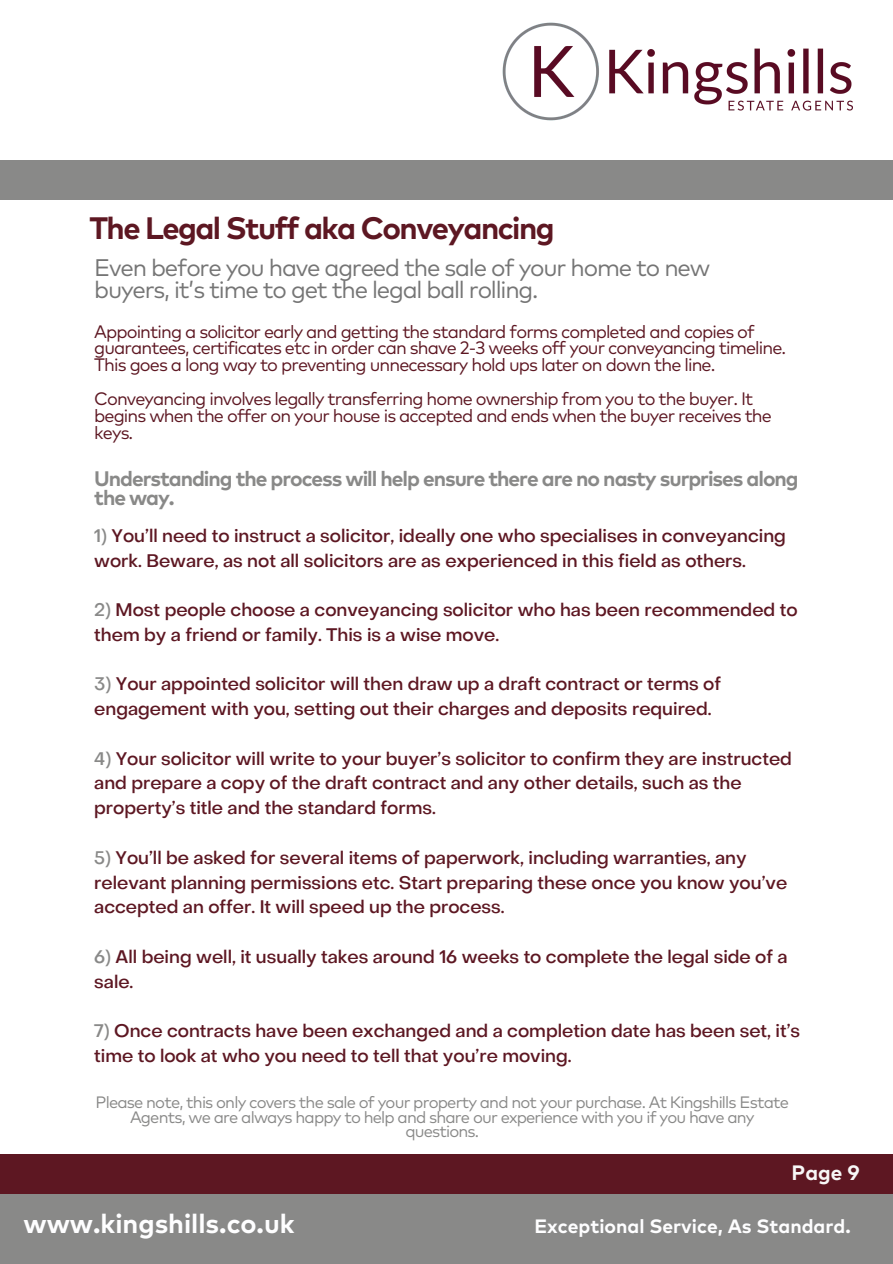
<style>
.page{position:relative;width:893px;height:1264px;background:#fff}
.page>*{position:absolute;margin:0;border:0;box-sizing:border-box;transform-origin:0 0}
.t1{font:700 31.05px "Mark Pro";letter-spacing:-.05em;color:#5d1722}
.t2{font:700 26.85px "Mark Pro";color:#fefeff}
.t3{font:24px/22.5px "Mark Pro";letter-spacing:-.05em;color:#757575}
.t4{font:700 21px/19.2px "Mark Pro";letter-spacing:-.05em;color:#898988}
.t5{font:700 20.85px "Mark Pro";color:#f7f7f7}
.t6{font:700 19.35px "Mark Pro";color:#fefeff}
.t7{font:500 18px/24.8px "Object Sans";color:#5d1722}
.t8{font:18px/16.8px "Mark Pro";letter-spacing:-.05em;color:#5d1722}
.t9{font:16.5px/14.7px "Mark Pro";letter-spacing:-.05em;color:#898988;text-align:center}
.s1{color:#898988}
</style>
<div class="page">
<div style="left:0;top:1193px;width:892px;height:70px;background:#898988"></div>
<div style="left:0;top:160px;width:892px;height:39px;background:#898988"></div>
<div style="left:0;top:1154px;width:892px;height:39px;background:#5d1722"></div>
<img style="left:503px;top:22px;width:349px;height:98px">
<p class="t1" style="left:89px;top:214px;width:467px">The Legal Stuff aka Conveyancing</p>
<p class="t3" style="left:94px;top:258px;width:617px">Even before you have agreed the sale of your home to new buyers, it’s time to get the legal ball rolling.</p>
<p class="t8" style="left:94px;top:324px;width:693px">Appointing a solicitor early and getting the standard forms completed and copies of guarantees, certificates etc in order can shave 2-3 weeks off your conveyancing timeline.<br>This goes a long way to preventing unnecessary hold ups later on down the line.</p>
<p class="t8" style="left:94px;top:391px;width:679px">Conveyancing involves legally transferring home ownership from you to the buyer. It begins when the offer on your house is accepted and ends when the buyer receives the keys.</p>
<p class="t4" style="left:94px;top:470px;width:706px">Understanding the process will help ensure there are no nasty surprises along the way.</p>
<p class="t7" style="left:94px;top:525px;width:693px"><span class="s1">1)</span> You’ll need to instruct a solicitor, ideally one who specialises in conveyancing work. Beware, as not all solicitors are as experienced in this field as others.</p>
<p class="t7" style="left:94px;top:599px;width:704px"><span class="s1">2)</span> Most people choose a conveyancing solicitor who has been recommended to them by a friend or family. This is a wise move.</p>
<p class="t7" style="left:94px;top:673px;width:628px"><span class="s1">3)</span> Your appointed solicitor will then draw up a draft contract or terms of engagement with you, setting out their charges and deposits required.</p>
<p class="t7" style="left:94px;top:747px;width:699px"><span class="s1">4)</span> Your solicitor will write to your buyer’s solicitor to confirm they are instructed and prepare a copy of the draft contract and any other details, such as the property’s title and the standard forms.</p>
<p class="t7" style="left:94px;top:846px;width:694px"><span class="s1">5)</span> You’ll be asked for several items of paperwork, including warranties, any relevant planning permissions etc. Start preparing these once you know you’ve accepted an offer. It will speed up the process.</p>
<p class="t7" style="left:94px;top:945px;width:695px"><span class="s1">6)</span> All being well, it usually takes around 16 weeks to complete the legal side of a sale.</p>
<p class="t7" style="left:94px;top:1020px;width:707px"><span class="s1">7)</span> Once contracts have been exchanged and a completion date has been set, it’s time to look at who you need to tell that you’re moving.</p>
<p class="t9" style="left:96px;top:1095px;width:695px">Please note, this only covers the sale of your property and not your purchase. At Kingshills Estate<br>Agents, we are always happy to help and share our experience with you if you have any questions.</p>
<p class="t5" style="left:791px;top:1163px;width:70px">Page 9</p>
<p class="t2" style="left:24px;top:1211px;width:272px">www.kingshills.co.uk</p>
<p class="t6" style="left:534px;top:1217px;width:318px">Exceptional Service, As Standard.</p>
</div>
